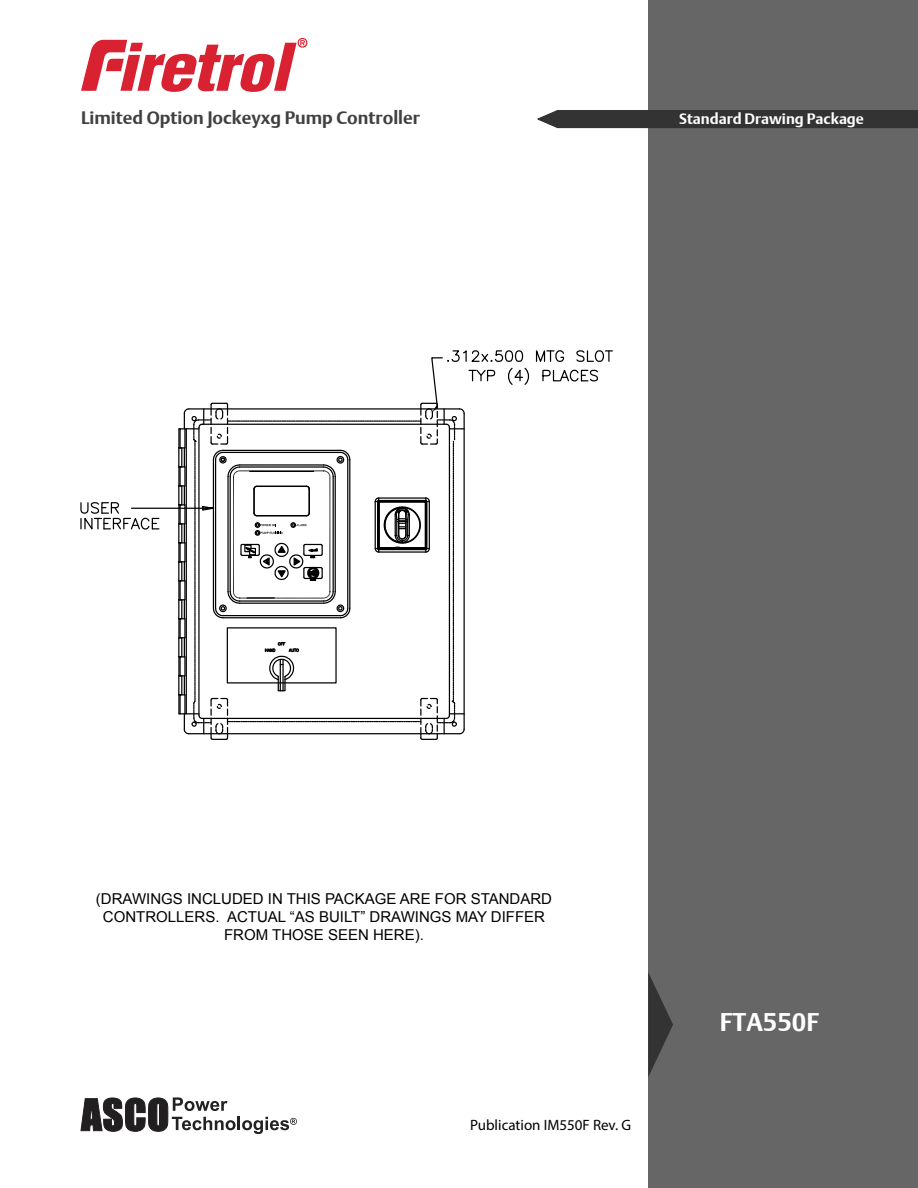
<style>
.page{position:relative;width:918px;height:1188px;background:#fff}
.page>*{position:absolute;margin:0;border:0;box-sizing:border-box;transform-origin:0 0}
.t1{font:700 25.5px "DTL Argo T";color:#fff}
.t2{font:700 18px "DTL Argo T";color:#404040}
.t3{font:15px/18px "Arial";color:#000;text-align:center}
.t4{font:700 15px "DTL Argo T";color:#fff}
.t5{font:15px "Myriad Pro";color:#000}
</style>
<div class="page">
<div style="left:648px;top:0;width:270px;height:1188px;background:#666"></div>
<div style="left:558px;top:111px;width:360px;height:17px;background:#333"></div>
<div style="left:557px;top:110px;width:361px;height:18px;border:1px solid #333"></div>
<svg style="left:537px;top:110px;width:22px;height:19px"></svg>
<svg style="left:648px;top:972px;width:25px;height:105px"></svg>
<svg style="left:81px;top:38px;width:226px;height:54px"></svg>
<svg style="left:535px;top:350px;width:77px;height:32px"></svg>
<svg style="left:80px;top:350px;width:449px;height:390px"></svg>
<svg style="left:81px;top:1097px;width:216px;height:37px"></svg>
<p class="t2" style="left:81px;top:107px;width:341px">Limited Option Jockeyxg Pump Controller</p>
<p class="t4" style="left:679px;top:110px;width:186px">Standard Drawing Package</p>
<p class="t3" style="left:96px;top:890px;width:458px">(DRAWINGS INCLUDED IN THIS PACKAGE ARE FOR STANDARD<br>CONTROLLERS. ACTUAL “AS BUILT” DRAWINGS MAY DIFFER<br>FROM THOSE SEEN HERE).</p>
<p class="t5" style="left:470px;top:1116px;width:163px">Publication IM550F Rev. G</p>
<h1 class="t1" style="left:720px;top:1007px;width:101px">FTA550F</h1>
</div>
